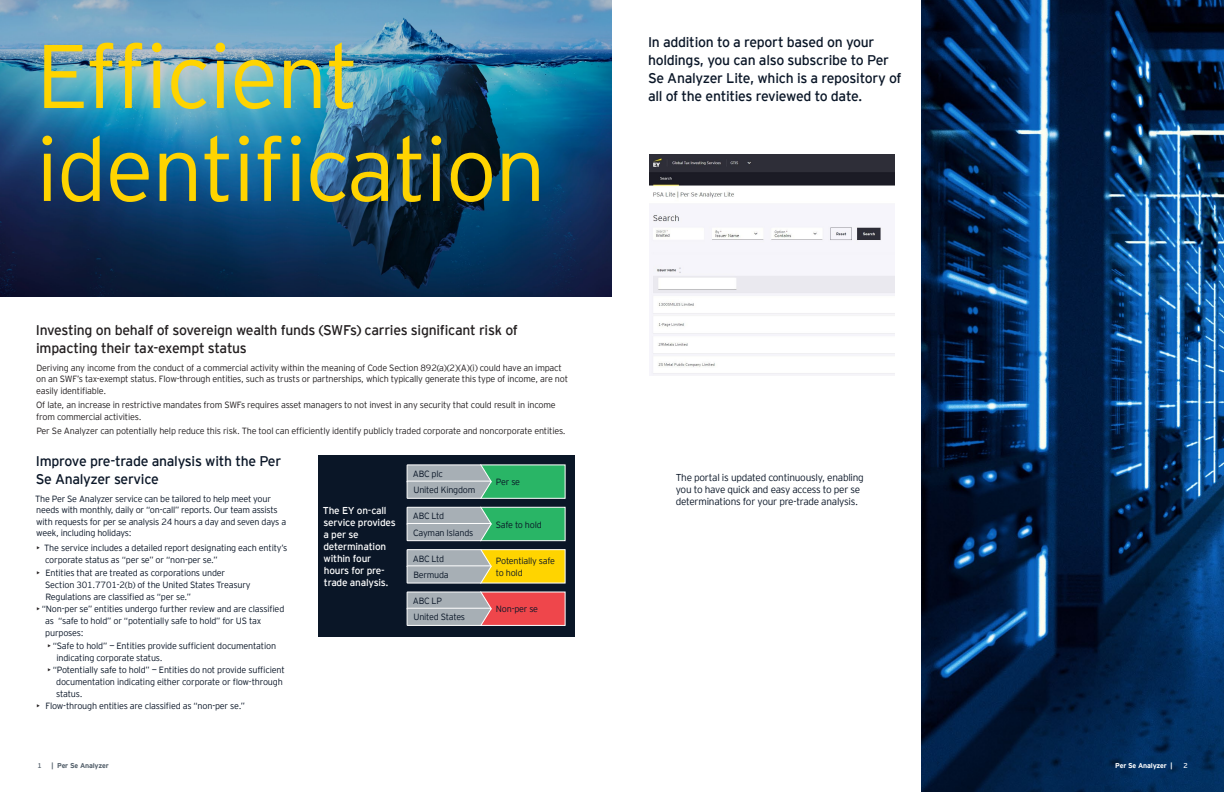
<style>
.page{position:relative;width:1224px;height:792px;background:#fff}
.page>*{position:absolute;margin:0;border:0;box-sizing:border-box;transform-origin:0 0}
.t1{font:300 90px/93px "EY Interstate";letter-spacing:-.02em;color:#ffd400}
.t2{font:14px/18px "EY Interstate";letter-spacing:-.02em;color:#0a1627}
.t3{font:14px/18px "EY Interstate";letter-spacing:-.02em;color:#231f20}
.t4{font:300 10px/12px "EY Interstate";letter-spacing:-.025em;color:#0a1627}
.t5{font:10px/12px "EY Interstate";letter-spacing:-.02em;color:#fff}
.t6{font:300 9px/12px "EY Interstate";letter-spacing:-.025em;color:#0a1627}
.t7{font:300 9px/11.5px "EY Interstate";letter-spacing:-.02em;color:#231f20}
.t8{font:700 7px "EY Interstate";letter-spacing:-.02em;color:#54606b}
.t9{font:700 7px "EY Interstate";letter-spacing:-.02em;color:#fff}
.t10{font:7px "EY Interstate";color:#54606b}
.t11{font:7px "EY Interstate";color:#fff}
.s1{color:#231f20}
</style>
<div class="page">
<img style="left:0;top:0;width:612px;height:297px">
<div style="left:318px;top:455px;width:257px;height:181px;background:#0a1627"></div>
<svg style="left:406px;top:464px;width:160px;height:35px;background:#72b595"></svg>
<svg style="left:406px;top:506px;width:160px;height:36px;background:#6fb091"></svg>
<svg style="left:406px;top:549px;width:160px;height:35px;background:#d3c366"></svg>
<svg style="left:406px;top:591px;width:160px;height:35px;background:#cb8388"></svg>
<img style="left:650px;top:154px;width:245px;height:221px">
<img style="left:921px;top:0;width:303px;height:792px">
<h1 class="t1" style="left:36px;top:24px;width:512px">Efficient identification</h1>
<h2 class="t3" style="left:36px;top:320px;width:483px">Investing on behalf of sovereign wealth funds (SWFs) carries significant risk of impacting their tax-exempt status</h2>
<p class="t7" style="left:36px;top:361px;width:533px">Deriving any income from the conduct of a commercial activity within the meaning of Code Section 892(a)(2)(A)(i) could have an impact on an SWF’s tax-exempt status. Flow-through entities, such as trusts or partnerships, which typically generate this type of income, are not easily identifiable.</p>
<p class="t7" style="left:36px;top:399px;width:521px">Of late, an increase in restrictive mandates from SWFs requires asset managers to not invest in any security that could result in income from commercial activities.</p>
<p class="t7" style="left:36px;top:425px;width:531px">Per Se Analyzer can potentially help reduce this risk. The tool can efficiently identify publicly traded corporate and noncorporate entities.</p>
<h2 class="t2" style="left:36px;top:451px;width:247px">Improve pre-trade analysis with the Per<br>Se Analyzer service</h2>
<p class="t6" style="left:35px;top:492px;width:252px;line-height:11.5px">The Per Se Analyzer service can be tailored to help meet your needs with monthly, daily or “on-call” reports. Our team assists with requests for per se analysis 24 hours a day and seven days a week, including holidays:</p>
<p class="t6" style="left:45px;top:542px;width:244px;text-indent:-9px"><span class="s1">•</span> The service includes a detailed report designating each entity’s corporate status as “per se” or “non-per se.”</p>
<p class="t6" style="left:45px;top:566px;width:207px;text-indent:-9px"><span class="s1">•</span> Entities that are treated as corporations under<br>Section 301.7701-2(b) of the United States Treasury<br>Regulations are classified as “per se.”</p>
<p class="t6" style="left:45px;top:602px;width:241px;text-indent:-9px"><span class="s1">•</span> “Non-per se” entities undergo further review and are classified as “safe to hold” or “potentially safe to hold” for US tax purposes:</p>
<p class="t6" style="left:56px;top:639px;width:221px;text-indent:-9px"><span class="s1">•</span> “Safe to hold” — Entities provide sufficient documentation indicating corporate status.</p>
<p class="t6" style="left:56px;top:663px;width:230px;text-indent:-9px"><span class="s1">•</span> “Potentially safe to hold” — Entities do not provide sufficient documentation indicating either corporate or flow-through status.</p>
<p class="t6" style="left:37px;top:700px;width:210px"><span class="s1">•</span> Flow-through entities are classified as “non-per se.”</p>
<p class="t6" style="left:413px;top:465px;width:64px;line-height:16.2px">ABC plc<br>United Kingdom</p>
<p class="t6" style="left:496px;top:475px;width:26px">Per se</p>
<p class="t5" style="left:323px;top:504px;width:74px">The EY on-call service provides a per se determination within four hours for pre&shy;trade analysis.</p>
<p class="t6" style="left:413px;top:508px;width:62px;line-height:16.2px">ABC Ltd<br>Cayman Islands</p>
<p class="t6" style="left:496px;top:518px;width:47px">Safe to hold</p>
<p class="t6" style="left:413px;top:550px;width:38px;line-height:16.2px">ABC Ltd<br>Bermuda</p>
<p class="t6" style="left:496px;top:555px;width:61px;line-height:11.5px">Potentially safe to hold</p>
<p class="t6" style="left:413px;top:592px;width:54px;line-height:16.2px">ABC LP<br>United States</p>
<p class="t6" style="left:496px;top:603px;width:44px">Non-per se</p>
<h2 class="t2" style="left:648px;top:32px;width:255px">In addition to a report based on your holdings, you can also subscribe to Per Se Analyzer Lite, which is a repository of all of the entities reviewed to date.</h2>
<p class="t4" style="left:676px;top:471px;width:190px">The portal is updated continuously, enabling you to have quick and easy access to per se determinations for your pre-trade analysis.</p>
<p class="t10" style="left:38px;top:760px;width:6px">1</p>
<p class="t8" style="left:52px;top:760px;width:59px">| Per Se Analyzer</p>
<p class="t9" style="left:1115px;top:760px;width:59px">Per Se Analyzer |</p>
<p class="t11" style="left:1184px;top:760px;width:6px">2</p>
</div>
